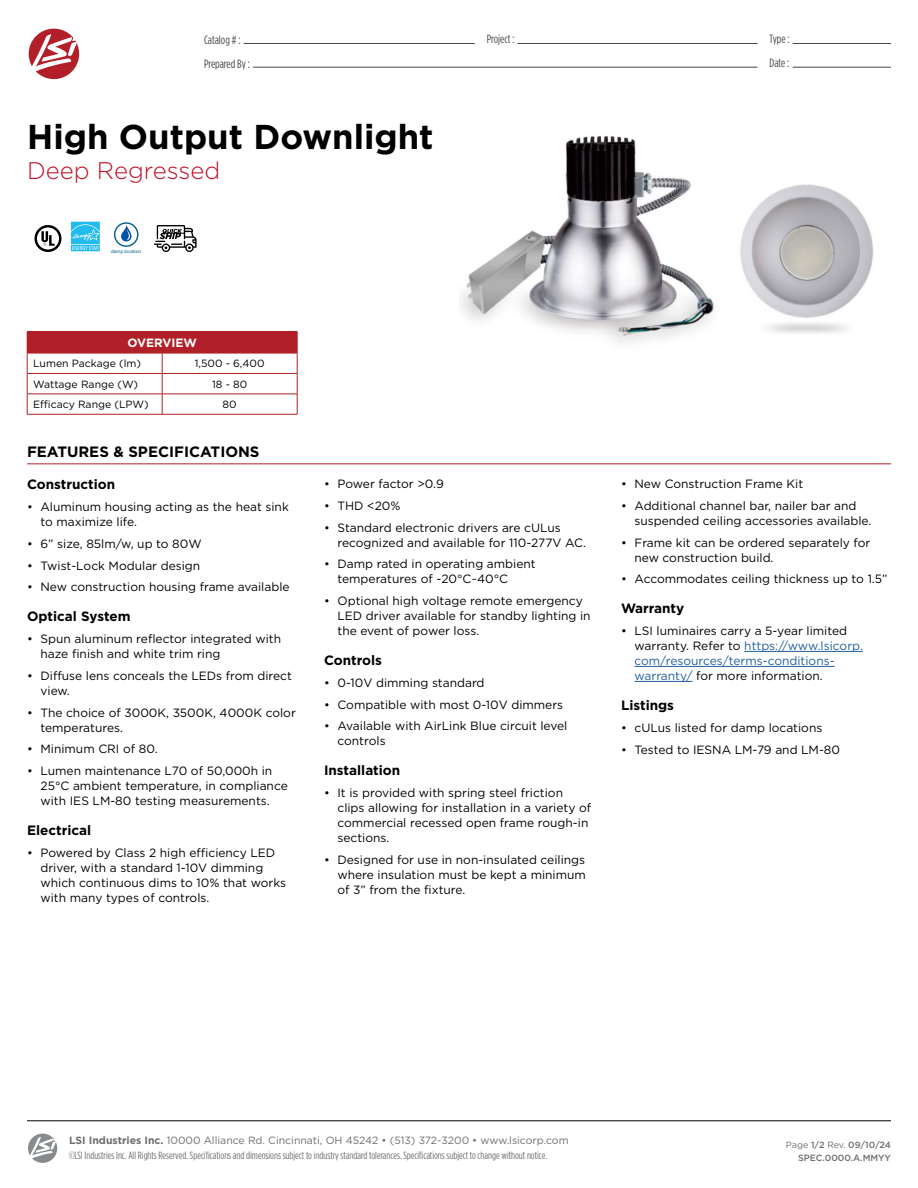
<style>
.page{position:relative;width:918px;height:1188px;background:#fff}
.page>*{position:absolute;margin:0;border:0;box-sizing:border-box;transform-origin:0 0}
.t1{font:700 34.5px "Gotham";color:#000}
.t2{font:300 24px "Gotham";color:#c01327}
.t3{font:700 15px "Gotham";color:#000}
.t4{font:700 13.5px "Gotham";color:#000}
.t5{font:12px/15px "Gotham";color:#000}
.t6{font:12px "Gotham Condensed";color:#474748}
.t7{font:700 12px "Gotham";color:#fff}
.t8{font:10.5px "Gotham Condensed";color:#706c6d}
.t9{font:10.5px "Gotham";color:#706c6d}
.t10{font:10.5px "Gotham";color:#000}
.t11{font:500 9px "Gotham";color:#6d6e71}
.t12{font:4.95px "Myriad Pro";color:#006189}
.s1{color:#215e9e}
.s2{font-weight:700}
.s3{font-weight:400}
</style>
<div class="page">
<svg style="left:28px;top:1134px;width:29px;height:29px"></svg>
<hr style="left:27px;top:1121px;width:864px;height:1px;background:#000">
<div style="left:29px;top:29px;width:50px;height:50px;background:#b11f28;border-radius:50%"></div>
<svg style="left:31px;top:34px;width:46px;height:38px"></svg>
<hr style="left:793px;top:43px;width:98px;height:1px;background:#474748">
<hr style="left:244px;top:43px;width:231px;height:1px;background:#474748">
<hr style="left:518px;top:43px;width:239px;height:1px;background:#474748">
<hr style="left:793px;top:67px;width:98px;height:1px;background:#474748">
<hr style="left:253px;top:67px;width:505px;height:1px;background:#474748">
<hr style="left:744px;top:651px;width:119px;height:1px;background:#215e9e">
<hr style="left:634px;top:666px;width:201px;height:1px;background:#215e9e">
<hr style="left:634px;top:681px;width:58px;height:1px;background:#215e9e">
<svg style="left:114px;top:222px;width:24px;height:25px"></svg>
<svg style="left:70px;top:221px;width:30px;height:31px"></svg>
<svg style="left:154px;top:225px;width:43px;height:27px"></svg>
<svg style="left:35px;top:225px;width:27px;height:27px"></svg>
<hr style="left:27px;top:331px;width:135px;height:1px;background:#b12028">
<hr style="left:162px;top:331px;width:135px;height:1px;background:#b12028">
<svg style="left:27px;top:332px;width:271px;height:82px"></svg>
<hr style="left:27px;top:414px;width:135px;height:1px;background:#b12028">
<hr style="left:162px;top:414px;width:135px;height:1px;background:#b12028">
<hr style="left:27px;top:464px;width:864px;height:1px;background:#b12028">
<img style="left:460px;top:136px;width:414px;height:207px">
<p class="t6" style="left:204px;top:33px;width:38px">Catalog # :</p>
<p class="t6" style="left:487px;top:32px;width:29px">Project :</p>
<p class="t6" style="left:770px;top:32px;width:22px">Type :</p>
<p class="t6" style="left:204px;top:57px;width:48px">Prepared By :</p>
<p class="t6" style="left:770px;top:56px;width:21px">Date :</p>
<h1 class="t1" style="left:27px;top:114px;width:408px">High Output Downlight</h1>
<h2 class="t2" style="left:27px;top:155px;width:195px">Deep Regressed</h2>
<p class="t12" style="left:111px;top:248px;width:32px">damp location</p>
<p class="t7" style="left:127px;top:335px;width:71px">OVERVIEW</p>
<p class="t10" style="left:33px;top:357px;width:109px">Lumen Package (lm)</p>
<p class="t10" style="left:195px;top:357px;width:71px">1,500 - 6,400</p>
<p class="t10" style="left:33px;top:377px;width:107px">Wattage Range (W)</p>
<p class="t10" style="left:212px;top:377px;width:37px">18 - 80</p>
<p class="t10" style="left:33px;top:398px;width:117px">Efficacy Range (LPW)</p>
<p class="t10" style="left:223px;top:398px;width:16px">80</p>
<p class="t3" style="left:27px;top:442px;width:234px">FEATURES &amp; SPECIFICATIONS</p>
<p class="t4" style="left:27px;top:476px;width:90px">Construction</p>
<p class="t5" style="left:40px;top:499px;width:250px;text-indent:-14px">• Aluminum housing acting as the heat sink to maximize life.</p>
<p class="t5" style="left:27px;top:536px;width:176px">• 6” size, 85lm/w, up to 80W</p>
<p class="t5" style="left:27px;top:558px;width:175px">• Twist-Lock Modular design</p>
<p class="t5" style="left:27px;top:579px;width:264px">• New construction housing frame available</p>
<p class="t4" style="left:27px;top:608px;width:105px">Optical System</p>
<p class="t5" style="left:40px;top:631px;width:242px;text-indent:-14px">• Spun aluminum reflector integrated with haze finish and white trim ring</p>
<p class="t5" style="left:40px;top:668px;width:253px;text-indent:-14px">• Diffuse lens conceals the LEDs from direct view.</p>
<p class="t5" style="left:40px;top:705px;width:257px;text-indent:-14px">• The choice of 3000K, 3500K, 4000K color temperatures.</p>
<p class="t5" style="left:27px;top:741px;width:132px">• Minimum CRI of 80.</p>
<p class="t5" style="left:40px;top:763px;width:249px;text-indent:-14px">• Lumen maintenance L70 of 50,000h in<br>25°C ambient temperature, in compliance with IES LM-80 testing measurements.</p>
<p class="t4" style="left:27px;top:821px;width:66px">Electrical</p>
<p class="t5" style="left:40px;top:845px;width:247px;text-indent:-14px">• Powered by Class 2 high efficiency LED driver, with a standard 1-10V dimming which continuous dims to 10% that works with many types of controls.</p>
<p class="t5" style="left:324px;top:476px;width:121px">• Power factor &gt;0.9</p>
<p class="t5" style="left:324px;top:498px;width:78px">• THD &lt;20%</p>
<p class="t5" style="left:338px;top:520px;width:250px;text-indent:-14px">• Standard electronic drivers are cULus recognized and available for 110-277V AC.</p>
<p class="t5" style="left:338px;top:556px;width:200px;text-indent:-14px">• Damp rated in operating ambient temperatures of -20°C~40°C</p>
<p class="t5" style="left:338px;top:593px;width:255px;text-indent:-14px">• Optional high voltage remote emergency<br>LED driver available for standby lighting in the event of power loss.</p>
<p class="t4" style="left:324px;top:651px;width:60px">Controls</p>
<p class="t5" style="left:324px;top:675px;width:162px">• 0-10V dimming standard</p>
<p class="t5" style="left:324px;top:697px;width:241px">• Compatible with most 0-10V dimmers</p>
<p class="t5" style="left:338px;top:718px;width:231px;text-indent:-14px">• Available with AirLink Blue circuit level controls</p>
<p class="t4" style="left:324px;top:762px;width:78px">Installation</p>
<p class="t5" style="left:338px;top:785px;width:255px;text-indent:-14px">• It is provided with spring steel friction clips allowing for installation in a variety of commercial recessed open frame rough-in sections.</p>
<p class="t5" style="left:338px;top:852px;width:250px;text-align:justify;text-indent:-14px">• Designed for use in non-insulated ceilings where insulation must be kept a minimum of 3” from the fixture.</p>
<p class="t5" style="left:621px;top:476px;width:184px">• New Construction Frame Kit</p>
<p class="t5" style="left:634px;top:498px;width:239px;text-indent:-14px">• Additional channel bar, nailer bar and suspended ceiling accessories available.</p>
<p class="t5" style="left:634px;top:535px;width:238px;text-indent:-14px">• Frame kit can be ordered separately for new construction build.</p>
<p class="t5" style="left:621px;top:571px;width:268px">• Accommodates ceiling thickness up to 1.5”</p>
<p class="t4" style="left:621px;top:600px;width:65px">Warranty</p>
<p class="t5" style="left:634px;top:623px;width:230px;text-indent:-14px">• LSI luminaires carry a 5-year limited warranty. Refer to <span class="s1">https://www.lsicorp. com/resources/terms-conditions&shy;warranty/</span> for more information.</p>
<p class="t4" style="left:621px;top:696px;width:55px">Listings</p>
<p class="t5" style="left:621px;top:720px;width:203px">• cULus listed for damp locations</p>
<p class="t5" style="left:621px;top:742px;width:221px">• Tested to IESNA LM-79 and LM-80</p>
<p class="t9" style="left:69px;top:1134px;width:501px"><span class="s2">LSI Industries Inc.</span> 10000 Alliance Rd. Cincinnati, OH 45242 • (513) 372-3200 • www.lsicorp.com</p>
<p class="t8" style="left:69px;top:1150px;width:480px">©LSI Industries Inc. All Rights Reserved. Specifications and dimensions subject to industry standard tolerances. Specifications subject to change without notice.</p>
<p class="t11" style="left:786px;top:1138px;width:107px"><span class="s3">Page</span> 1/2 <span class="s3">Rev.</span> 09/10/24</p>
<p class="t11" style="left:798px;top:1152px;width:94px">SPEC.0000.A.MMYY</p>
</div>
